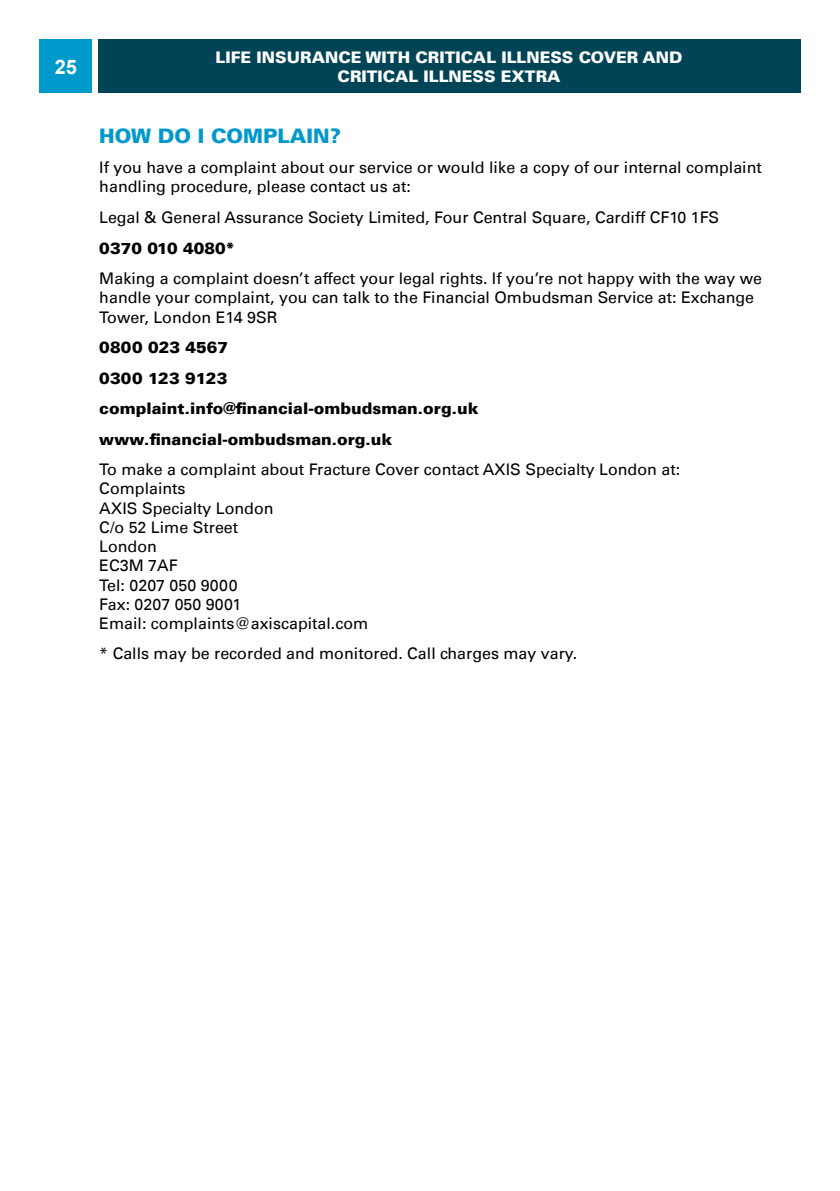
<style>
.page{position:relative;width:840px;height:1191px;background:#fff}
.page>*{position:absolute;margin:0;border:0;box-sizing:border-box;transform-origin:0 0}
.t1{font:900 20px "Univers LT";color:#09c}
.t2{font:700 20px "Arial";color:#fff}
.Body_text_P{font:16px/19.2px "Univers LT";color:#000}
.Body_text_P-2{font:900 16px "Univers LT";color:#000}
.t3{font:900 16px/19.2px "Univers LT";color:#fff;text-align:center}
</style>
<div class="page">
<div style="left:98px;top:40px;width:701px;height:53px;background:#045"></div>
<div style="left:40px;top:40px;width:52px;height:53px;background:#09c"></div>
<p class="t2" style="left:55px;top:52px;width:24px">25</p>
<p class="t3" style="left:215px;top:47px;width:468px">LIFE INSURANCE WITH CRITICAL ILLNESS COVER AND<br>CRITICAL ILLNESS EXTRA</p>
<h4 class="t1" style="left:99px;top:123px;width:243px">HOW DO I COMPLAIN?</h4>
<p class="Body_text_P" style="left:99px;top:158px;width:663px">If you have a complaint about our service or would like a copy of our internal complaint handling procedure, please contact us at:</p>
<p class="Body_text_P" style="left:99px;top:208px;width:621px">Legal &amp; General Assurance Society Limited, Four Central Square, Cardiff CF10 1FS</p>
<p class="Body_text_P-2" style="left:99px;top:238px;width:137px">0370 010 4080*</p>
<p class="Body_text_P" style="left:99px;top:269px;width:664px">Making a complaint doesn’t affect your legal rights. If you’re not happy with the way we handle your complaint, you can talk to the Financial Ombudsman Service at: Exchange<br>Tower, London E14 9SR</p>
<p class="Body_text_P-2" style="left:99px;top:337px;width:130px">0800 023 4567</p>
<p class="Body_text_P-2" style="left:99px;top:368px;width:129px">0300 123 9123</p>
<p class="Body_text_P-2" style="left:99px;top:398px;width:380px">complaint.info@financial-ombudsman.org.uk</p>
<p class="Body_text_P-2" style="left:99px;top:429px;width:294px">www.financial-ombudsman.org.uk</p>
<p class="Body_text_P" style="left:99px;top:460px;width:582px">To make a complaint about Fracture Cover contact AXIS Specialty London at:</p>
<p class="Body_text_P" style="left:99px;top:479px;width:88px">Complaints</p>
<p class="Body_text_P" style="left:99px;top:498px;width:176px">AXIS Specialty London</p>
<p class="Body_text_P" style="left:99px;top:518px;width:140px">C/o 52 Lime Street</p>
<p class="Body_text_P" style="left:99px;top:537px;width:59px">London</p>
<p class="Body_text_P" style="left:99px;top:556px;width:80px">EC3M 7AF</p>
<p class="Body_text_P" style="left:99px;top:575px;width:140px">Tel: 0207 050 9000</p>
<p class="Body_text_P" style="left:99px;top:594px;width:143px">Fax: 0207 050 9001</p>
<p class="Body_text_P" style="left:99px;top:614px;width:270px">Email: complaints@axiscapital.com</p>
<p class="Body_text_P" style="left:99px;top:644px;width:479px">* Calls may be recorded and monitored. Call charges may vary.</p>
</div>
